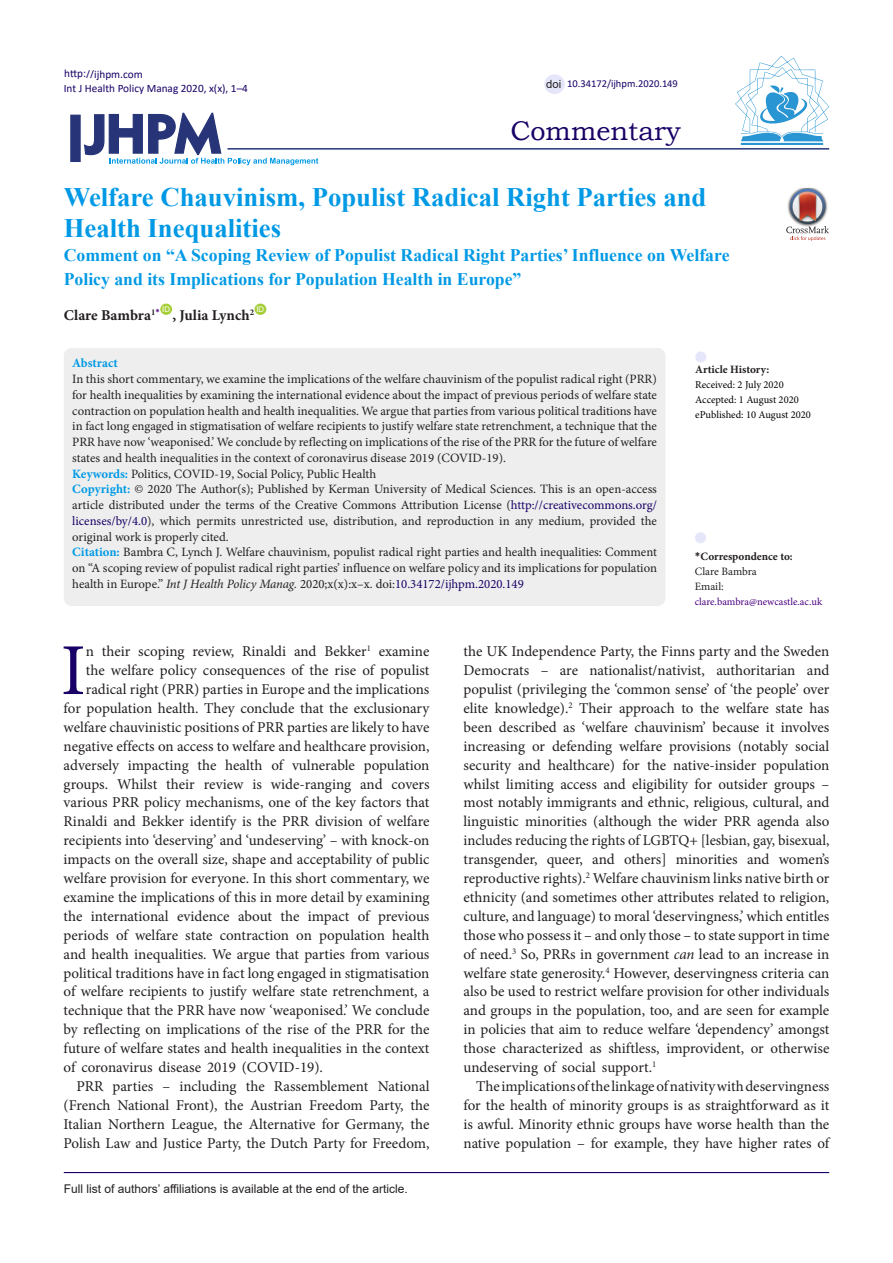
<style>
.page{position:relative;width:893px;height:1263px;background:#fff}
.page>*{position:absolute;margin:0;border:0;box-sizing:border-box;transform-origin:0 0}
.t1{font:73.2px "Minion Pro";color:#190066}
.t2{font:27px "Bookman Old Style";color:#190066}
.Default{font:700 26.7px/31.5px "Times New Roman";color:#0099e5}
.Default-2{font:700 17.7px/24px "Times New Roman";color:#0099e5}
.t3{font:15px/18.9px "Minion Pro";color:#231f20;text-align:justify}
.Default-3{font:700 15px "Minion Pro";color:#231f20}
.t4{font:12.75px/15.8px "Minion Pro";color:#231f20;text-align:justify}
.Default-4{font:700 12.75px "Minion Pro";color:#0099e5}
.t5{font:12px "Arial";color:#231f20}
.t6{font:11.25px "Calibri";color:#190066}
.t7{font:700 11.25px "Minion Pro";color:#231f20}
.t8{font:11.25px "Minion Pro";letter-spacing:-.005em;color:#231f20}
.t9{font:11.25px "Arial";color:#231f20}
.t10{font:10.5px "Minion Pro";color:#000}
.t11{font:10.5px "Minion Pro";letter-spacing:-.005em;color:#4b0082}
.t12{font:10.5px "Calibri";color:#190066}
.t13{font:7.8px "Arial";color:#fff}
.s1{font-weight:700;color:#0099e5}
.s2{color:#190066}
.s3{font-style:italic}
.s4{font-family:"Calibri"}
</style>
<div class="page">
<svg style="left:84px;top:112px;width:234px;height:53px"></svg>
<div style="left:70px;top:115px;width:11px;height:47px;background:#273578;border:1px solid #273578"></div>
<div style="left:160px;top:304px;width:12px;height:11px;background:#a6ce39;border-radius:50%"></div>
<div style="left:255px;top:304px;width:11px;height:11px;background:#a6ce39;border-radius:50%"></div>
<hr style="left:227px;top:148px;width:602px;height:2px;background:#273578">
<div style="left:64px;top:348px;width:601px;height:258px;background:#eee;border-radius:8px"></div>
<div style="left:695px;top:532px;width:11px;height:11px;background:#e6e6fa;border-radius:50%"></div>
<div style="left:695px;top:351px;width:11px;height:11px;background:#e6e6fa;border-radius:50%"></div>
<hr style="left:64px;top:1172px;width:765px;height:1px;background:#190066">
<hr style="left:741px;top:143px;width:82px;height:2px;background:#2995d2">
<svg style="left:735px;top:56px;width:94px;height:85px"></svg>
<div style="left:544px;top:74px;width:21px;height:20px;background:#e6e6fa;border-radius:50%"></div>
<img style="left:798px;top:188px;width:18px;height:1px">
<svg style="left:786px;top:189px;width:43px;height:52px"></svg>
<p class="t6" style="left:64px;top:66px;width:80px">http://ijhpm.com</p>
<p class="t6" style="left:64px;top:81px;width:186px">Int J Health Policy Manag 2020, x(x), 1–4</p>
<p class="t9" style="left:546px;top:76px;width:17px">doi</p>
<p class="t12" style="left:567px;top:76px;width:112px">10.34172/ijhpm.2020.149</p>
<p class="t2" style="left:510px;top:113px;width:172px">Commentary</p>
<p class="Default" style="left:64px;top:180px;width:644px">Welfare Chauvinism, Populist Radical Right Parties and<br>Health Inequalities</p>
<p class="Default-2" style="left:64px;top:243px;width:667px">Comment on “A Scoping Review of Populist Radical Right Parties’ Influence on Welfare<br>Policy and its Implications for Population Health in Europe”</p>
<p class="Default-3" style="left:64px;top:305px;width:98px">Clare Bambra<sup>1</sup><sup>*</sup></p>
<p class="t13" style="left:162px;top:304px;width:9px">ID</p>
<p class="t13" style="left:256px;top:304px;width:9px">ID</p>
<p class="Default-3" style="left:172px;top:305px;width:83px">, Julia Lynch<sup>2</sup></p>
<p class="Default-4" style="left:72px;top:354px;width:47px">Abstract</p>
<p class="t4" style="left:72px;top:371px;width:586px">In this short commentary, we examine the implications of the welfare chauvinism of the populist radical right (PRR) for health inequalities by examining the international evidence about the impact of previous periods of welfare state contraction on population health and health inequalities. We argue that parties from various political traditions have in fact long engaged in stigmatisation of welfare recipients to justify welfare state retrenchment, a technique that the PRR have now ‘weaponised.’ We conclude by reflecting on implications of the rise of the PRR for the future of welfare states and health inequalities in the context of coronavirus disease 2019 (COVID-19).</p>
<p class="t4" style="left:72px;top:466px;width:306px"><span class="s1">Keywords:</span> Politics, COVID-19, Social Policy, Public Health</p>
<p class="t4" style="left:72px;top:481px;width:586px"><span class="s1">Copyright:</span> © 2020 The Author(s); Published by Kerman University of Medical Sciences. This is an open-access article distributed under the terms of the Creative Commons Attribution License (<span class="s2">http://creativecommons.org/ licenses/by/4.0</span>), which permits unrestricted use, distribution, and reproduction in any medium, provided the original work is properly cited.</p>
<p class="t4" style="left:72px;top:544px;width:586px"><span class="s1">Citation:</span> Bambra C, Lynch J. Welfare chauvinism, populist radical right parties and health inequalities: Comment on “A scoping review of populist radical right parties’ influence on welfare policy and its implications for population health in Europe.” <span class="s3">Int J Health Policy Manag.</span> 2020;x(x):x–x. doi:<span class="s2">10.34172/ijhpm.2020.149</span></p>
<p class="t7" style="left:695px;top:548px;width:99px"><span class="s4">*</span>Correspondence to:</p>
<p class="t7" style="left:695px;top:362px;width:76px">Article History:</p>
<p class="t10" style="left:695px;top:378px;width:90px">Received: 2 July 2020</p>
<p class="t10" style="left:695px;top:393px;width:105px">Accepted: 1 August 2020</p>
<p class="t10" style="left:695px;top:408px;width:117px">ePublished: 10 August 2020</p>
<p class="t8" style="left:695px;top:564px;width:63px">Clare Bambra</p>
<p class="t8" style="left:695px;top:579px;width:30px">Email:</p>
<p class="t11" style="left:695px;top:594px;width:129px">clare.bambra@newcastle.ac.uk</p>
<p class="t1" style="left:61px;top:622px;width:26px">I</p>
<p class="t3" style="left:86px;top:642px;width:345px">n their scoping review, Rinaldi and Bekker<sup>1</sup> examine</p>
<p class="t3" style="left:86px;top:661px;width:345px">the welfare policy consequences of the rise of populist</p>
<p class="t3" style="left:86px;top:680px;width:345px">radical right (PRR) parties in Europe and the implications</p>
<p class="t3" style="left:64px;top:699px;width:367px">for population health. They conclude that the exclusionary</p>
<p class="t3" style="left:64px;top:718px;width:367px">welfare chauvinistic positions of PRR parties are likely to have</p>
<p class="t3" style="left:64px;top:736px;width:367px">negative effects on access to welfare and healthcare provision,</p>
<p class="t3" style="left:64px;top:755px;width:367px">adversely impacting the health of vulnerable population</p>
<p class="t3" style="left:64px;top:774px;width:367px">groups. Whilst their review is wide-ranging and covers</p>
<p class="t3" style="left:64px;top:793px;width:367px">various PRR policy mechanisms, one of the key factors that</p>
<p class="t3" style="left:64px;top:812px;width:367px">Rinaldi and Bekker identify is the PRR division of welfare</p>
<p class="t3" style="left:64px;top:831px;width:367px">recipients into ‘deserving’ and ‘undeserving’ – with knock-on</p>
<p class="t3" style="left:64px;top:850px;width:367px">impacts on the overall size, shape and acceptability of public</p>
<p class="t3" style="left:64px;top:869px;width:367px">welfare provision for everyone. In this short commentary, we</p>
<p class="t3" style="left:64px;top:888px;width:367px">examine the implications of this in more detail by examining</p>
<p class="t3" style="left:64px;top:907px;width:367px">the international evidence about the impact of previous</p>
<p class="t3" style="left:64px;top:925px;width:367px">periods of welfare state contraction on population health</p>
<p class="t3" style="left:64px;top:944px;width:367px">and health inequalities. We argue that parties from various</p>
<p class="t3" style="left:64px;top:963px;width:367px">political traditions have in fact long engaged in stigmatisation</p>
<p class="t3" style="left:64px;top:982px;width:367px">of welfare recipients to justify welfare state retrenchment, a</p>
<p class="t3" style="left:64px;top:1001px;width:367px">technique that the PRR have now ‘weaponised.’ We conclude</p>
<p class="t3" style="left:64px;top:1020px;width:367px">by reflecting on implications of the rise of the PRR for the</p>
<p class="t3" style="left:64px;top:1039px;width:367px">future of welfare states and health inequalities in the context</p>
<p class="t3" style="left:64px;top:1058px;width:261px">of coronavirus disease 2019 (COVID-19).</p>
<p class="t3" style="left:64px;top:1077px;width:367px;text-indent:13px">PRR parties – including the Rassemblement National (French National Front), the Austrian Freedom Party, the Italian Northern League, the Alternative for Germany, the Polish Law and Justice Party, the Dutch Party for Freedom,</p>
<p class="t5" style="left:64px;top:1180px;width:346px">Full list of authors’ affiliations is available at the end of the article.</p>
<p class="t3" style="left:463px;top:642px;width:367px">the UK Independence Party, the Finns party and the Sweden Democrats – are nationalist/nativist, authoritarian and populist (privileging the ‘common sense’ of ‘the people’ over elite knowledge).<sup>2</sup> Their approach to the welfare state has been described as ‘welfare chauvinism’ because it involves increasing or defending welfare provisions (notably social security and healthcare) for the native-insider population whilst limiting access and eligibility for outsider groups – most notably immigrants and ethnic, religious, cultural, and linguistic minorities (although the wider PRR agenda also includes reducing the rights of LGBTQ+ [lesbian, gay, bisexual, transgender, queer, and others] minorities and women’s reproductive rights).<sup>2</sup> Welfare chauvinism links native birth or ethnicity (and sometimes other attributes related to religion, culture, and language) to moral ‘deservingness,’ which entitles those who possess it – and only those – to state support in time of need.<sup>3</sup> So, PRRs in government <span class="s3">can</span> lead to an increase in welfare state generosity.<sup>4</sup> However, deservingness criteria can also be used to restrict welfare provision for other individuals and groups in the population, too, and are seen for example in policies that aim to reduce welfare ‘dependency’ amongst those characterized as shiftless, improvident, or otherwise undeserving of social support.<sup>1</sup></p>
<p class="t3" style="left:463px;top:1077px;width:367px;text-indent:13px">The implications of the linkage of nativity with deservingness for the health of minority groups is as straightforward as it is awful. Minority ethnic groups have worse health than the native population – for example, they have higher rates of</p>
</div>
